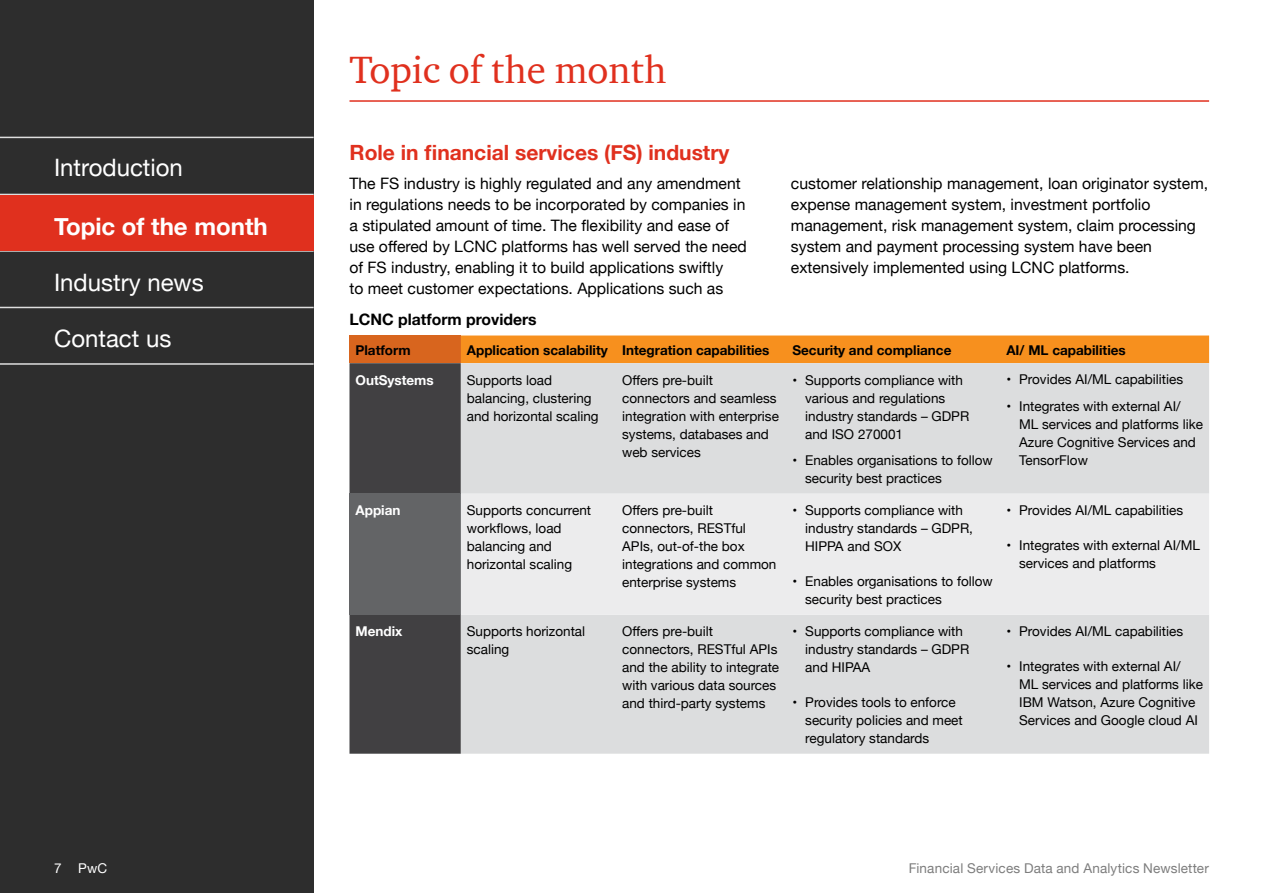
<style>
.page{position:relative;width:1263px;height:893px;background:#fff}
.page>*{position:absolute;margin:0;border:0;box-sizing:border-box;transform-origin:0 0}
.t1{font:39px "ITC Charter Com";color:#e0301e}
.t2{font:24px "Helvetica Neue";color:#fff}
.t3{font:700 21px "Helvetica Neue";color:#e0301e}
.t4{font:15.75px/21px "Helvetica Neue";color:#000}
.t5{font:700 15.75px "Helvetica Neue";color:#000}
.t6{font:13.5px/18px "Helvetica Neue";color:#000}
.t7{font:700 13.5px "Helvetica Neue";color:#000}
.t8{font:13.5px "Helvetica Neue";letter-spacing:.01em;color:#7d7d7d}
.t9{font:700 13.5px "Helvetica Neue";color:#fff}
.t10{font:13.5px "Helvetica Neue";color:#fff}
</style>
<div class="page">
<div style="left:0;top:0;width:314px;height:893px;background:#2d2d2d"></div>
<hr style="left:0;top:137px;width:314px;height:1px;background:#dedede">
<hr style="left:0;top:194px;width:314px;height:1px;background:#dedede">
<hr style="left:0;top:250px;width:314px;height:2px;background:#dedede">
<hr style="left:0;top:307px;width:314px;height:1px;background:#dedede">
<hr style="left:0;top:363px;width:314px;height:2px;background:#dedede">
<div style="left:0;top:195px;width:314px;height:56px;background:#e0301e"></div>
<hr style="left:349px;top:100px;width:860px;height:2px;background:#e0301e">
<svg style="left:349px;top:335px;width:860px;height:419px;background:#906234"></svg>
<div style="left:461px;top:363px;width:748px;height:391px;background:#dcddde"></div>
<div style="left:349px;top:494px;width:112px;height:121px;background:#636466"></div>
<div style="left:461px;top:494px;width:748px;height:121px;background:#ececed"></div>
<h2 class="t2" style="left:54px;top:150px;width:130px">Introduction</h2>
<h2 class="t2" style="left:54px;top:208px;width:202px">Topic of the month</h2>
<h2 class="t2" style="left:54px;top:265px;width:151px">Industry news</h2>
<h2 class="t2" style="left:54px;top:321px;width:119px">Contact us</h2>
<h1 class="t1" style="left:349px;top:46px;width:318px">Topic of the month</h1>
<h3 class="t3" style="left:349px;top:136px;width:381px">Role in financial services (FS) industry</h3>
<p class="t4" style="left:349px;top:174px;width:399px">The FS industry is highly regulated and any amendment in regulations needs to be incorporated by companies in a stipulated amount of time. The flexibility and ease of use offered by LCNC platforms has well served the need of FS industry, enabling it to build applications swiftly<br>to meet customer expectations. Applications such as</p>
<p class="t4" style="left:791px;top:174px;width:419px">customer relationship management, loan originator system, expense management system, investment portfolio management, risk management system, claim processing system and payment processing system have been extensively implemented using LCNC platforms.</p>
<p class="t5" style="left:349px;top:307px;width:189px">LCNC platform providers</p>
<p class="t7" style="left:355px;top:339px;width:57px">Platform</p>
<p class="t7" style="left:467px;top:339px;width:304px">Application scalability Integration capabilities</p>
<p class="t7" style="left:792px;top:339px;width:160px">Security and compliance</p>
<p class="t7" style="left:1006px;top:339px;width:121px">AI/ ML capabilities</p>
<p class="t9" style="left:355px;top:369px;width:80px">OutSystems</p>
<p class="t6" style="left:467px;top:371px;width:133px">Supports load balancing, clustering and horizontal scaling</p>
<p class="t6" style="left:622px;top:371px;width:158px">Offers pre-built connectors and seamless integration with enterprise systems, databases and web services</p>
<p class="t6" style="left:805px;top:371px;width:166px;text-indent:-13px">• Supports compliance with various and regulations industry standards – GDPR and ISO 270001</p>
<p class="t6" style="left:805px;top:452px;width:189px;text-indent:-13px">• Enables organisations to follow security best practices</p>
<p class="t6" style="left:1006px;top:371px;width:178px">• Provides AI/ML capabilities</p>
<p class="t6" style="left:1019px;top:398px;width:185px;text-indent:-13px">• Integrates with external AI/<br>ML services and platforms like<br>Azure Cognitive Services and<br>TensorFlow</p>
<p class="t9" style="left:355px;top:500px;width:46px">Appian</p>
<p class="t6" style="left:467px;top:502px;width:126px">Supports concurrent workflows, load balancing and horizontal scaling</p>
<p class="t6" style="left:622px;top:502px;width:156px">Offers pre-built connectors, RESTful<br>APIs, out-of-the box integrations and common enterprise systems</p>
<p class="t6" style="left:805px;top:502px;width:169px;text-indent:-13px">• Supports compliance with industry standards – GDPR,<br>HIPPA and SOX</p>
<p class="t6" style="left:805px;top:573px;width:189px;text-indent:-13px">• Enables organisations to follow security best practices</p>
<p class="t9" style="left:355px;top:621px;width:48px">Mendix</p>
<p class="t6" style="left:467px;top:623px;width:120px">Supports horizontal scaling</p>
<p class="t6" style="left:622px;top:623px;width:159px">Offers pre-built connectors, RESTful APIs and the ability to integrate with various data sources and third-party systems</p>
<p class="t6" style="left:805px;top:623px;width:166px;text-indent:-13px">• Supports compliance with industry standards – GDPR and HIPAA</p>
<p class="t6" style="left:805px;top:694px;width:159px;text-indent:-13px">• Provides tools to enforce security policies and meet regulatory standards</p>
<p class="t6" style="left:1006px;top:502px;width:178px">• Provides AI/ML capabilities</p>
<p class="t6" style="left:1019px;top:537px;width:182px;text-indent:-13px">• Integrates with external AI/ML services and platforms</p>
<p class="t6" style="left:1006px;top:623px;width:178px">• Provides AI/ML capabilities</p>
<p class="t6" style="left:1019px;top:658px;width:185px;text-indent:-13px">• Integrates with external AI/<br>ML services and platforms like<br>IBM Watson, Azure Cognitive<br>Services and Google cloud AI</p>
<p class="t10" style="left:54px;top:858px;width:55px">7 PwC</p>
<p class="t8" style="left:909px;top:858px;width:302px">Financial Services Data and Analytics Newsletter</p>
</div>
